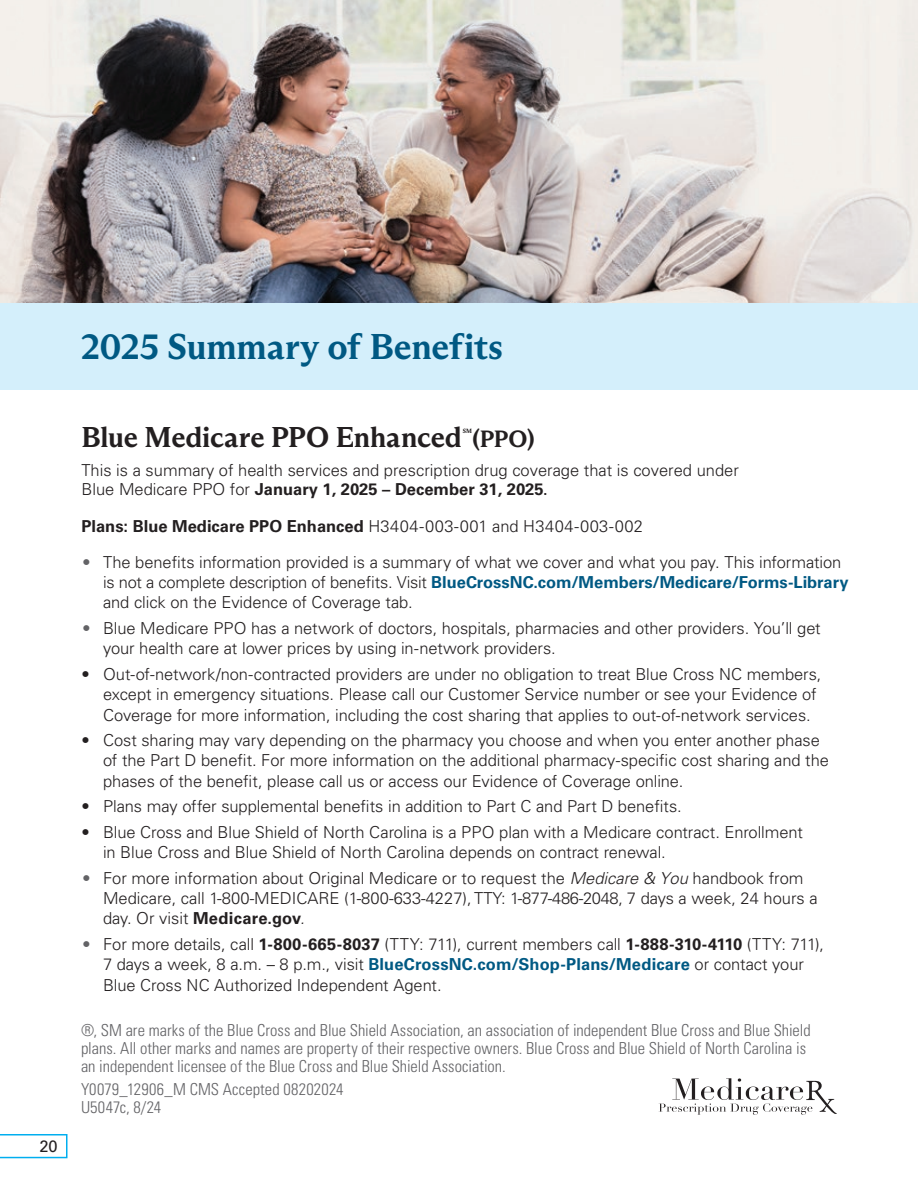
<style>
.page{position:relative;width:918px;height:1188px;background:#fff}
.page>*{position:absolute;margin:0;border:0;box-sizing:border-box;transform-origin:0 0}
.t1{font:700 36px "Blue Ridge";letter-spacing:-.01em;color:#005983}
.t2{font:700 28.8px "Blue Ridge";letter-spacing:-.005em;color:#231f20}
.t3{font:700 23.7px "Blue Ridge";color:#231f20}
.t4{font:300 16.5px/20.2px "Univers LT Std";letter-spacing:-.005em;color:#231f20}
.t5{font:300 condensed 16.5px/18px "Univers LT Std";color:#636366}
.t6{font:700 16.5px "Univers LT Std";color:#231f20}
.t7{font:16.5px "Univers LT Std";color:#231f20}
.t8{font:700 6.15px "Blue Ridge";color:#231f20}
.s1{font-weight:700}
.s2{font-weight:400}
.s3{font-weight:300}
.s4{font-stretch:condensed;color:#636366}
.s5{font-weight:700;color:#005983}
.s6{font-style:italic}
</style>
<div class="page">
<img style="left:0;top:0;width:918px;height:304px">
<svg style="left:0;top:1134px;width:68px;height:24px"></svg>
<div style="left:0;top:304px;width:918px;height:86px;background:#d4effb"></div>
<svg style="left:659px;top:1078px;width:178px;height:37px"></svg>
<p class="t7" style="left:39px;top:1137px;width:20px">20</p>
<p class="t1" style="left:81px;top:326px;width:424px">2025 Summary of Benef its</p>
<p class="t2" style="left:82px;top:420px;width:382px">Blue Medicare PPO Enhanced</p>
<p class="t8" style="left:463px;top:427px;width:11px">SM</p>
<p class="t3" style="left:473px;top:425px;width:63px">(PPO)</p>
<p class="t4" style="left:81px;top:461px;width:659px;line-height:18.8px">This is a summary of health services and prescription drug coverage that is covered under<br>Blue Medicare PPO for <span class="s1">January 1, 2025 – December 31, 2025</span><span class="s2">.</span></p>
<p class="t6" style="left:81px;top:516px;width:563px">Plans: Blue Medicare PPO Enhanced <span class="s3">H3404-003-001 and H3404-003-002</span></p>
<p class="t4" style="left:103px;top:552px;width:747px;text-indent:-22px"><span class="s4">•</span> The benefits information provided is a summary of what we cover and what you pay. This information is not a complete description of benefits. Visit <span class="s5">BlueCrossNC.com/Members/Medicare/Forms-Library </span>and click on the Evidence of Coverage tab.</p>
<p class="t4" style="left:103px;top:618px;width:719px;text-indent:-22px"><span class="s4">•</span> Blue Medicare PPO has a network of doctors, hospitals, pharmacies and other providers. You’ll get your health care at lower prices by using in-network providers.</p>
<p class="t4" style="left:103px;top:664px;width:720px;text-indent:-22px">• Out-of-network/non-contracted providers are under no obligation to treat Blue Cross NC members, except in emergency situations. Please call our Customer Service number or see your Evidence of<br>Coverage for more information, including the cost sharing that applies to out-of-network services.</p>
<p class="t4" style="left:103px;top:730px;width:727px;text-indent:-22px">• Cost sharing may vary depending on the pharmacy you choose and when you enter another phase of the Part D benefit. For more information on the additional pharmacy-specific cost sharing and the phases of the benefit, please call us or access our Evidence of Coverage online.</p>
<p class="t4" style="left:81px;top:796px;width:602px">• Plans may offer supplemental benefits in addition to Part C and Part D benefits.</p>
<p class="t4" style="left:103px;top:822px;width:701px;text-indent:-22px">• Blue Cross and Blue Shield of North Carolina is a PPO plan with a Medicare contract. Enrollment in Blue Cross and Blue Shield of North Carolina depends on contract renewal.</p>
<p class="t4" style="left:103px;top:868px;width:716px;text-indent:-22px"><span class="s4">•</span> For more information about Original Medicare or to request the <span class="s6">Medicare &amp; You</span> handbook from<br>Medicare, call 1-800-MEDICARE (1-800-633-4227), TTY: 1‑877‑486-2048, 7 days a week, 24 hours a day. Or visit <span class="s1">Medicare.gov</span><span class="s6">.</span></p>
<p class="t4" style="left:103px;top:934px;width:723px;text-indent:-22px"><span class="s4">•</span> For more details, call <span class="s1">1-800-665-8037</span> (TTY: 711), current members call <span class="s1">1-888-310-4110</span> (TTY: 711),<br>7 days a week, 8 a.m. – 8 p.m., visit <span class="s5">BlueCrossNC.com/Shop-Plans/Medicare</span> or contact your<br>Blue Cross NC Authorized Independent Agent.</p>
<p class="t5" style="left:81px;top:1021px;width:731px">®, SM are marks of the Blue Cross and Blue Shield Association, an association of independent Blue Cross and Blue Shield plans. All other marks and names are property of their respective owners. Blue Cross and Blue Shield of North Carolina is an independent licensee of the Blue Cross and Blue Shield Association.</p>
<p class="t5" style="left:81px;top:1081px;width:264px">Y0079_12906_M CMS Accepted 08202024</p>
<p class="t5" style="left:81px;top:1099px;width:82px">U5047c, 8/24</p>
</div>
